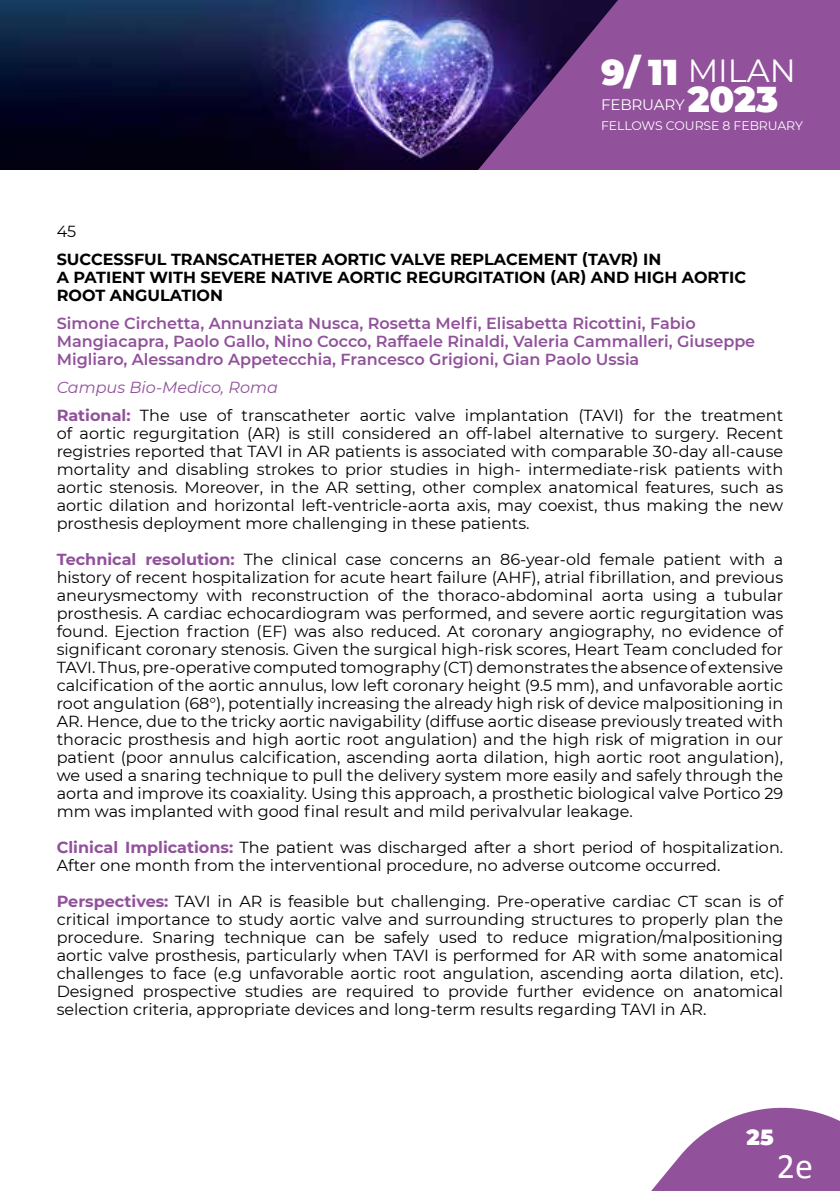
<style>
.page{position:relative;width:840px;height:1191px;background:#fff}
.page>*{position:absolute;margin:0;border:0;box-sizing:border-box;transform-origin:0 0}
.t1{font:900 36px "Montserrat";color:#fff}
.t2{font:36px "Calibri";color:#fff}
.t3{font:32px "Montserrat";color:#fff}
.t4{font:900 22px "Montserrat";color:#fff}
.t5{font:16px/18px "Montserrat";color:#000;text-align:justify}
.t6{font:600 16px/18px "Montserrat";color:#91519b}
.t7{font:700 16px/18px "Montserrat";color:#000}
.t8{font:15.2px "Montserrat";letter-spacing:-.015em;color:#fff}
.t9{font:12.4px "Montserrat";letter-spacing:-.005em;color:#fff}
.s1{font-style:italic;color:#91519b}
.s2{font-weight:700;color:#91519b}
</style>
<div class="page">
<svg style="left:651px;top:1107px;width:188px;height:84px;fill:#91519b"></svg>
<img style="left:0;top:0;width:110px;height:170px">
<img style="left:110px;top:0;width:729px;height:170px">
<h1 class="t1" style="left:600px;top:48px;width:79px">9/ 11</h1>
<h2 class="t3" style="left:687px;top:48px;width:110px">MILAN</h2>
<h1 class="t1" style="left:687px;top:75px;width:92px">2023</h1>
<p class="t8" style="left:600px;top:95px;width:85px">FEBRUARY</p>
<p class="t9" style="left:600px;top:117px;width:203px">FELLOWS COURSE 8 FEBRUARY</p>
<p class="t5" style="left:57px;top:221px;width:21px">45</p>
<p class="t7" style="left:57px;top:249px;width:690px">SUCCESSFUL TRANSCATHETER AORTIC VALVE REPLACEMENT (TAVR) IN<br>A PATIENT WITH SEVERE NATIVE AORTIC REGURGITATION (AR) AND HIGH AORTIC<br>ROOT ANGULATION</p>
<p class="t6" style="left:57px;top:313px;width:699px">Simone Circhetta, Annunziata Nusca, Rosetta Melfi, Elisabetta Ricottini, Fabio<br>Mangiacapra, Paolo Gallo, Nino Cocco, Raffaele Rinaldi, Valeria Cammalleri, Giuseppe<br>Migliaro, Alessandro Appetecchia, Francesco Grigioni, Gian Paolo Ussia</p>
<p class="t5" style="left:57px;top:372px;width:727px;line-height:28px"><span class="s1">Campus Bio-Medico, Roma<br></span><span class="s2">Rational:</span> The use of transcatheter aortic valve implantation (TAVI) for the treatment</p>
<p class="t5" style="left:57px;top:423px;width:727px">of aortic regurgitation (AR) is still considered an off-label alternative to surgery. Recent registries reported that TAVI in AR patients is associated with comparable 30-day all-cause mortality and disabling strokes to prior studies in high- intermediate-risk patients with aortic stenosis. Moreover, in the AR setting, other complex anatomical features, such as aortic dilation and horizontal left-ventricle-aorta axis, may coexist, thus making the new prosthesis deployment more challenging in these patients.</p>
<p class="t5" style="left:57px;top:549px;width:727px"><span class="s2">Technical resolution:</span> The clinical case concerns an 86-year-old female patient with a history of recent hospitalization for acute heart failure (AHF), atrial fibrillation, and previous aneurysmectomy with reconstruction of the thoraco-abdominal aorta using a tubular prosthesis. A cardiac echocardiogram was performed, and severe aortic regurgitation was found. Ejection fraction (EF) was also reduced. At coronary angiography, no evidence of significant coronary stenosis. Given the surgical high-risk scores, Heart Team concluded for TAVI. Thus, pre-operative computed tomography (CT) demonstrates the absence of extensive calcification of the aortic annulus, low left coronary height (9.5 mm), and unfavorable aortic root angulation (68°), potentially increasing the already high risk of device malpositioning in AR. Hence, due to the tricky aortic navigability (diffuse aortic disease previously treated with thoracic prosthesis and high aortic root angulation) and the high risk of migration in our patient (poor annulus calcification, ascending aorta dilation, high aortic root angulation), we used a snaring technique to pull the delivery system more easily and safely through the aorta and improve its coaxiality. Using this approach, a prosthetic biological valve Portico 29 mm was implanted with good final result and mild perivalvular leakage.</p>
<p class="t5" style="left:57px;top:837px;width:727px"><span class="s2">Clinical Implications:</span> The patient was discharged after a short period of hospitalization.<br>After one month from the interventional procedure, no adverse outcome occurred.</p>
<p class="t5" style="left:57px;top:891px;width:727px"><span class="s2">Perspectives:</span> TAVI in AR is feasible but challenging. Pre-operative cardiac CT scan is of critical importance to study aortic valve and surrounding structures to properly plan the procedure. Snaring technique can be safely used to reduce migration/malpositioning aortic valve prosthesis, particularly when TAVI is performed for AR with some anatomical challenges to face (e.g unfavorable aortic root angulation, ascending aorta dilation, etc).<br>Designed prospective studies are required to provide further evidence on anatomical selection criteria, appropriate devices and long-term results regarding TAVI in AR.</p>
<h3 class="t4" style="left:746px;top:1122px;width:28px">25</h3>
<h1 class="t2" style="left:776px;top:1143px;width:38px">2e</h1>
</div>
